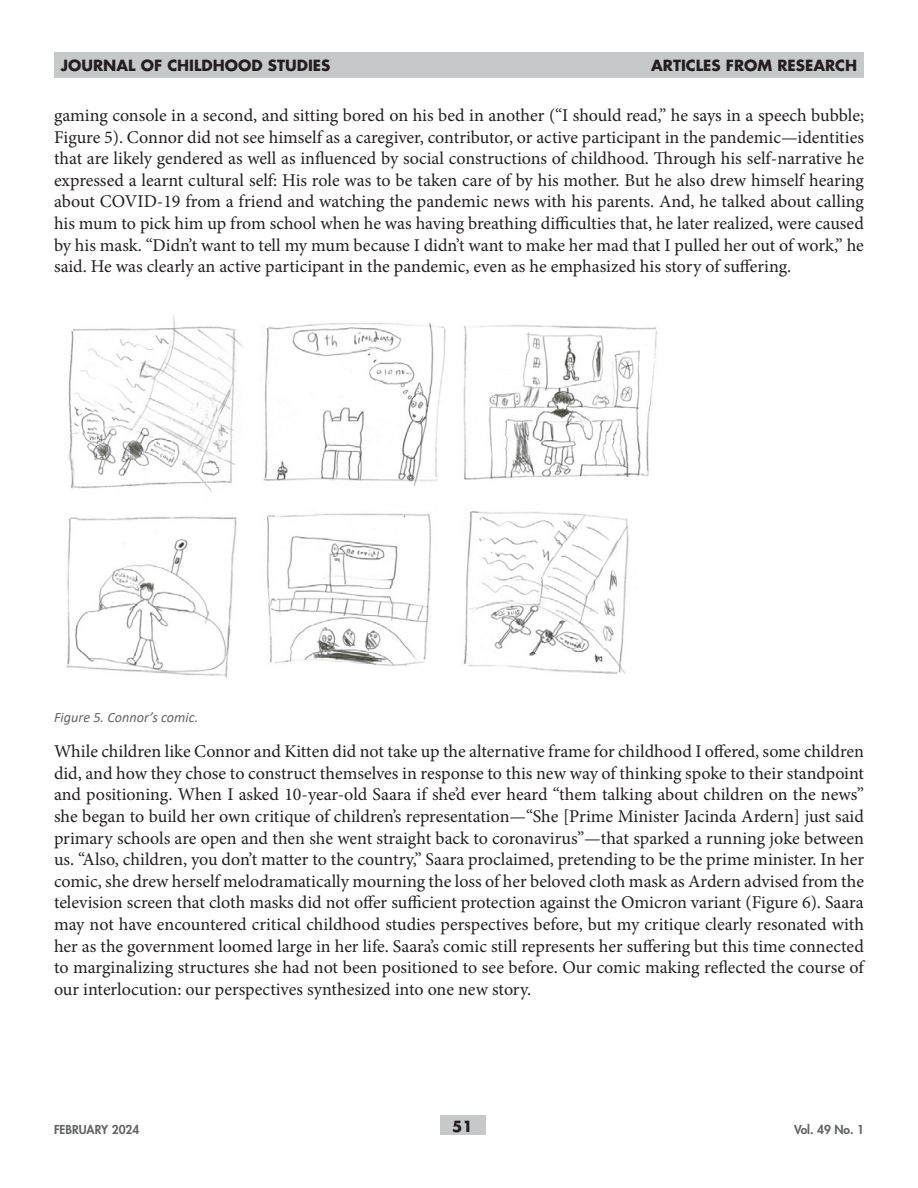
<style>
.page{position:relative;width:918px;height:1188px;background:#fff}
.page>*{position:absolute;margin:0;border:0;box-sizing:border-box;transform-origin:0 0}
.t1{font:18px/21.6px "Minion Pro";color:#231f20;text-align:justify}
.t2{font:700 15px "Futura Std";color:#231f20}
.t3{font:italic 14.25px "Calibri";color:#636466}
.t4{font:800 12px "Futura Std";color:#636466}
</style>
<div class="page">
<div style="left:440px;top:1116px;width:45px;height:19px;background:#c7c8ca"></div>
<div style="left:54px;top:52px;width:810px;height:26px;background:#c7c8ca"></div>
<img style="left:66px;top:315px;width:591px;height:363px">
<p class="t2" style="left:61px;top:56px;width:271px">JOURNAL OF CHILDHOOD STUDIES</p>
<p class="t2" style="left:651px;top:56px;width:208px">ARTICLES FROM RESEARCH</p>
<p class="t1" style="left:54px;top:105px;width:812px">gaming console in a second, and sitting bored on his bed in another (“I should read,” he says in a speech bubble; Figure 5). Connor did not see himself as a caregiver, contributor, or active participant in the pandemic—identities that are likely gendered as well as influenced by social constructions of childhood. Through his self-narrative he expressed a learnt cultural self: His role was to be taken care of by his mother. But he also drew himself hearing about COVID-19 from a friend and watching the pandemic news with his parents. And, he talked about calling his mum to pick him up from school when he was having breathing difficulties that, he later realized, were caused by his mask. “Didn’t want to tell my mum because I didn’t want to make her mad that I pulled her out of work,” he said. He was clearly an active participant in the pandemic, even as he emphasized his story of suffering.</p>
<p class="t3" style="left:54px;top:707px;width:146px">Figure 5. Connor’s comic.</p>
<p class="t1" style="left:54px;top:741px;width:812px">While children like Connor and Kitten did not take up the alternative frame for childhood I offered, some children did, and how they chose to construct themselves in response to this new way of thinking spoke to their standpoint and positioning. When I asked 10-year-old Saara if she’d ever heard “them talking about children on the news” she began to build her own critique of children’s representation—“She [Prime Minister Jacinda Ardern] just said primary schools are open and then she went straight back to coronavirus”—that sparked a running joke between us. “Also, children, you don’t matter to the country,” Saara proclaimed, pretending to be the prime minister. In her comic, she drew herself melodramatically mourning the loss of her beloved cloth mask as Ardern advised from the television screen that cloth masks did not offer sufficient protection against the Omicron variant (Figure 6). Saara may not have encountered critical childhood studies perspectives before, but my critique clearly resonated with her as the government loomed large in her life. Saara’s comic still represents her suffering but this time connected to marginalizing structures she had not been positioned to see before. Our comic making reflected the course of our interlocution: our perspectives synthesized into one new story.</p>
<p class="t4" style="left:54px;top:1122px;width:87px">FEBRUARY 2024</p>
<p class="t2" style="left:452px;top:1116px;width:22px">51</p>
<p class="t4" style="left:794px;top:1122px;width:71px">Vol. 49 No. 1</p>
</div>
